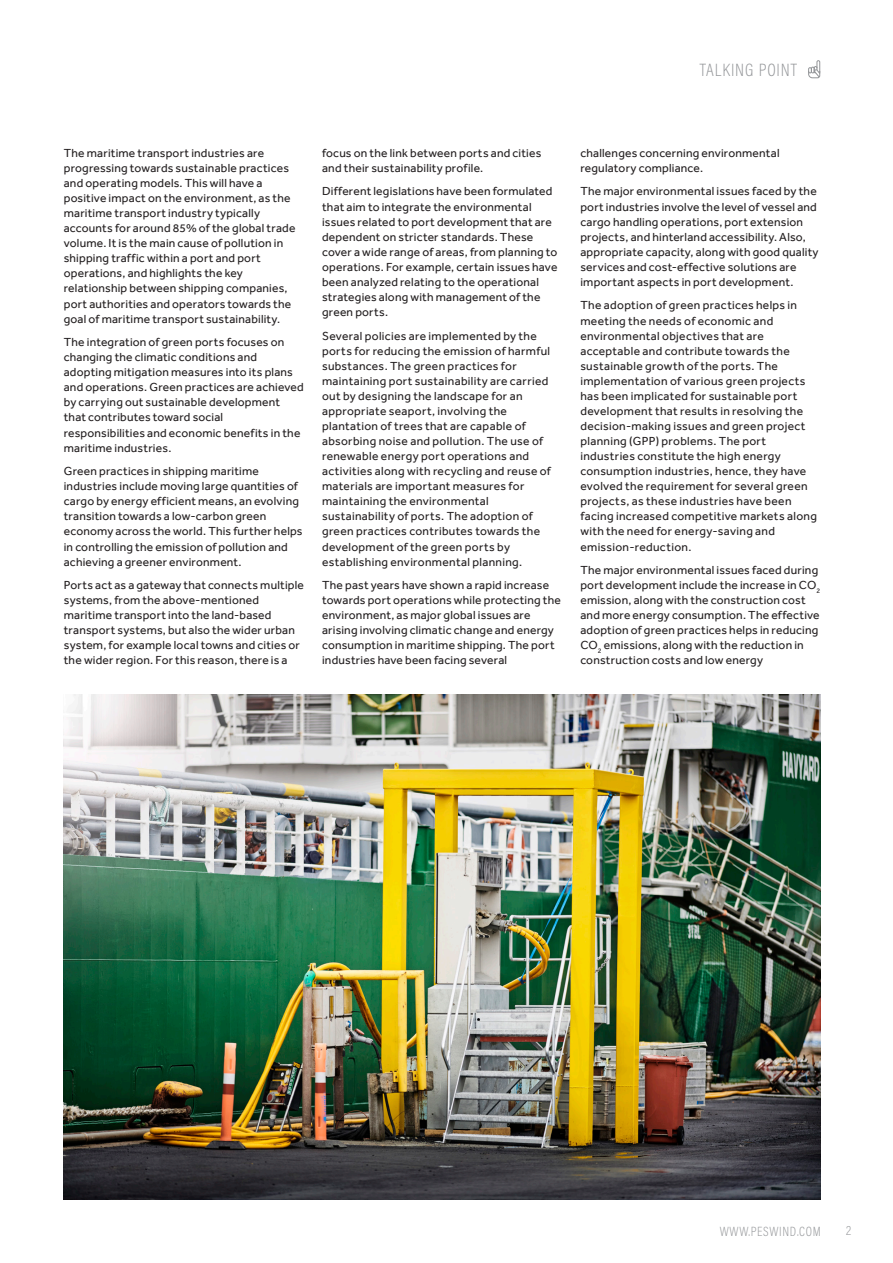
<style>
.page{position:relative;width:893px;height:1263px;background:#fff}
.page>*{position:absolute;margin:0;border:0;box-sizing:border-box;transform-origin:0 0}
.Page_head_2015{font:200 18px "Acumin Pro Cond";letter-spacing:.05em;color:#939598}
.t1{font:200 13.5px "Acumin Pro Cond";letter-spacing:.05em;color:#939598}
.Body_Copy_2015{font:12px/15px "Effra";letter-spacing:.02em;color:#231f20}
</style>
<div class="page">
<svg style="left:808px;top:60px;width:13px;height:18px"></svg>
<img style="left:64px;top:694px;width:757px;height:505px">
<p class="Page_head_2015" style="left:700px;top:58px;width:99px">TALKING POINT</p>
<p class="Body_Copy_2015" style="left:64px;top:145px;width:233px">The maritime transport industries are progressing towards sustainable practices and operating models. This will have a positive impact on the environment, as the maritime transport industry typically accounts for around 85% of the global trade volume. It is the main cause of pollution in shipping traffic within a port and port operations, and highlights the key relationship between shipping companies, port authorities and operators towards the goal of maritime transport sustainability.</p>
<p class="Body_Copy_2015" style="left:64px;top:334px;width:241px">The integration of green ports focuses on changing the climatic conditions and adopting mitigation measures into its plans and operations. Green practices are achieved by carrying out sustainable development that contributes toward social responsibilities and economic benefits in the maritime industries.</p>
<p class="Body_Copy_2015" style="left:64px;top:463px;width:240px">Green practices in shipping maritime industries include moving large quantities of cargo by energy efficient means, an evolving transition towards a low-carbon green economy across the world. This further helps in controlling the emission of pollution and achieving a greener environment.</p>
<p class="Body_Copy_2015" style="left:64px;top:577px;width:242px">Ports act as a gateway that connects multiple systems, from the above-mentioned maritime transport into the land-based transport systems, but also the wider urban system, for example local towns and cities or the wider region. For this reason, there is a</p>
<p class="Body_Copy_2015" style="left:322px;top:145px;width:221px">focus on the link between ports and cities and their sustainability profile.</p>
<p class="Body_Copy_2015" style="left:322px;top:184px;width:237px">Different legislations have been formulated that aim to integrate the environmental issues related to port development that are dependent on stricter standards. These cover a wide range of areas, from planning to operations. For example, certain issues have been analyzed relating to the operational strategies along with management of the green ports.</p>
<p class="Body_Copy_2015" style="left:322px;top:328px;width:230px">Several policies are implemented by the ports for reducing the emission of harmful substances. The green practices for maintaining port sustainability are carried out by designing the landscape for an appropriate seaport, involving the plantation of trees that are capable of absorbing noise and pollution. The use of renewable energy port operations and activities along with recycling and reuse of materials are important measures for maintaining the environmental sustainability of ports. The adoption of green practices contributes towards the development of the green ports by establishing environmental planning.</p>
<p class="Body_Copy_2015" style="left:322px;top:577px;width:240px">The past years have shown a rapid increase towards port operations while protecting the environment, as major global issues are arising involving climatic change and energy consumption in maritime shipping. The port industries have been facing several</p>
<p class="Body_Copy_2015" style="left:580px;top:145px;width:201px">challenges concerning environmental regulatory compliance.</p>
<p class="Body_Copy_2015" style="left:580px;top:184px;width:240px">The major environmental issues faced by the port industries involve the level of vessel and cargo handling operations, port extension projects, and hinterland accessibility. Also, appropriate capacity, along with good quality services and cost-effective solutions are important aspects in port development.</p>
<p class="Body_Copy_2015" style="left:580px;top:298px;width:238px">The adoption of green practices helps in meeting the needs of economic and environmental objectives that are acceptable and contribute towards the sustainable growth of the ports. The implementation of various green projects has been implicated for sustainable port development that results in resolving the decision-making issues and green project planning (GPP) problems. The port industries constitute the high energy consumption industries, hence, they have evolved the requirement for several green projects, as these industries have been facing increased competitive markets along with the need for energy-saving and emission-reduction.</p>
<p class="Body_Copy_2015" style="left:580px;top:562px;width:241px">The major environmental issues faced during port development include the increase in CO<sub>2 </sub>emission, along with the construction cost and more energy consumption. The effective adoption of green practices helps in reducing CO<sub>2</sub> emissions, along with the reduction in construction costs and low energy</p>
<p class="t1" style="left:720px;top:1223px;width:102px">WWW.PESWIND.COM</p>
<p class="t1" style="left:846px;top:1222px;width:7px">2</p>
</div>
